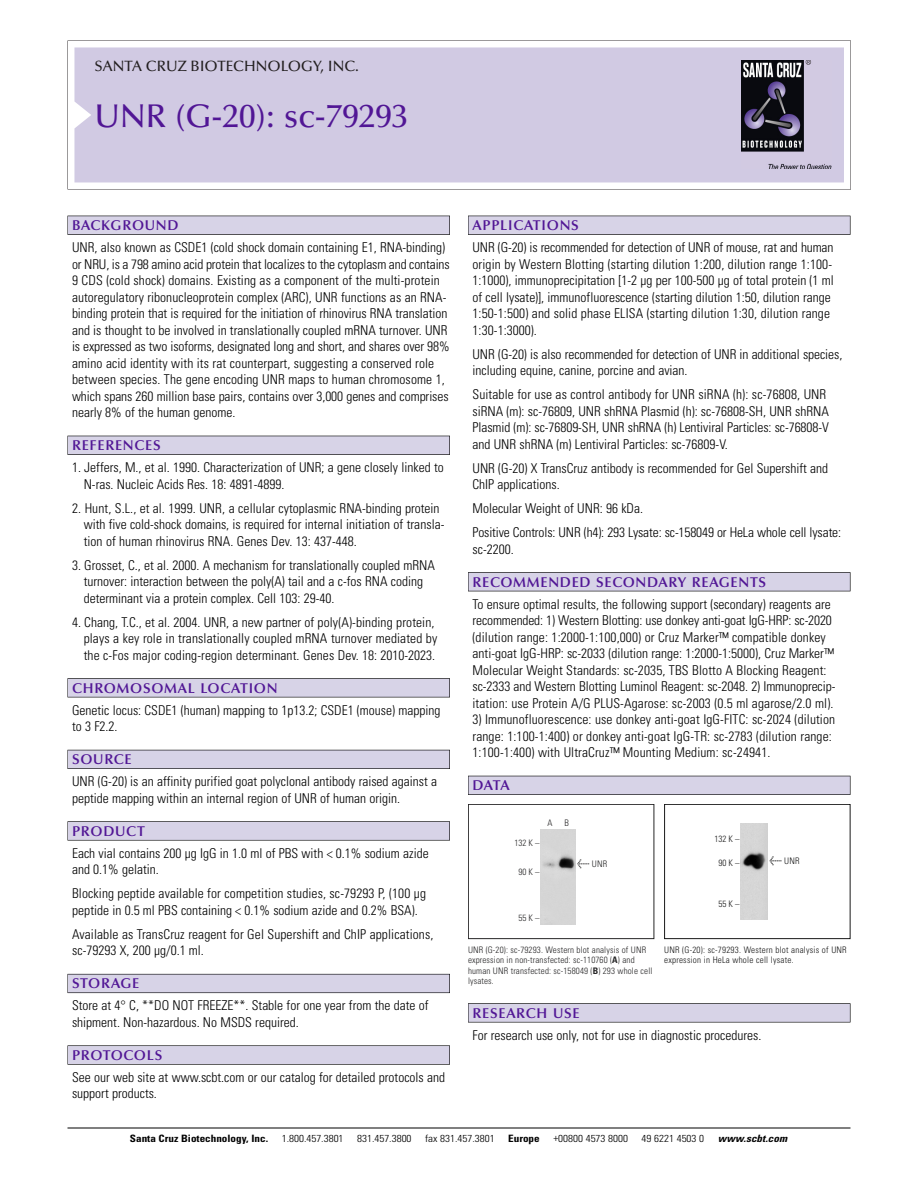
<style>
.page{position:relative;width:918px;height:1188px;background:#fff}
.page>*{position:absolute;margin:0;border:0;box-sizing:border-box;transform-origin:0 0}
.t1{font:500 33px "Optima";color:#511695}
.t2{font:500 15px "Optima";color:#231f20}
.t3{font:600 14.25px "Optima";letter-spacing:.05em;color:#511695}
.t4{font:300 condensed 13.5px/16.5px "Univers";color:#000}
.t5{font:300 condensed 10.2px "Univers";color:#000;scale:1.1 1}
.t6{font:700 condensed 10.2px "Univers";color:#000;scale:1.1 1}
.t7{font:italic 700 condensed 10.2px "Univers";letter-spacing:.005em;color:#000;scale:1.1 1}
.t8{font:9px/10.5px "Univers Condensed Light+DSDSIV";letter-spacing:.015em;color:#272627}
.t9{font:9px/10.5px "Univers Condensed Light+TNGKVK";letter-spacing:.025em;color:#191919}
.s1{font-family:"Meta Plus Book Roman+KHFCAM";font-size:10.5px}
.s2{font-family:"Meta Plus Book Roman+EWWAGH";font-size:10.5px}
.s3{font-family:"Univers Condensed Bold+FGHUDF"}
</style>
<div class="page">
<svg style="left:68px;top:40px;width:783px;height:149px"></svg>
<div style="left:74px;top:47px;width:770px;height:135px;background:#d1cae3"></div>
<img style="left:741px;top:60px;width:90px;height:108px">
<div style="left:68px;top:216px;width:382px;height:19px;background:#525155"></div>
<div style="left:68px;top:216px;width:381px;height:18px;background:#d7d3e7"></div>
<div style="left:68px;top:436px;width:382px;height:19px;background:#515055"></div>
<div style="left:68px;top:436px;width:381px;height:18px;background:#d7d3e7"></div>
<div style="left:68px;top:678px;width:382px;height:19px;background:#545357"></div>
<div style="left:68px;top:679px;width:381px;height:18px;background:#d7d3e7"></div>
<div style="left:68px;top:750px;width:382px;height:19px;background:#54535a"></div>
<div style="left:68px;top:750px;width:381px;height:18px;background:#d7d3e7"></div>
<svg style="left:68px;top:821px;width:382px;height:20px"></svg>
<div style="left:68px;top:822px;width:381px;height:18px;background:#d7d3e7"></div>
<div style="left:68px;top:974px;width:382px;height:19px;background:#66646e"></div>
<div style="left:68px;top:974px;width:381px;height:18px;background:#d7d3e7"></div>
<div style="left:68px;top:1045px;width:382px;height:20px;background:#616161"></div>
<div style="left:68px;top:1046px;width:381px;height:18px;background:#d7d3e7"></div>
<div style="left:468px;top:216px;width:382px;height:19px;background:#525155"></div>
<div style="left:468px;top:216px;width:382px;height:18px;background:#d7d3e7"></div>
<div style="left:468px;top:572px;width:382px;height:19px;background:#525155"></div>
<div style="left:468px;top:573px;width:382px;height:18px;background:#d7d3e7"></div>
<div style="left:468px;top:776px;width:382px;height:19px;background:#525158"></div>
<div style="left:468px;top:776px;width:382px;height:18px;background:#d7d3e7"></div>
<div style="left:468px;top:1003px;width:382px;height:19px;background:#575759"></div>
<div style="left:468px;top:1004px;width:382px;height:18px;background:#d7d3e7"></div>
<hr style="left:68px;top:1128px;width:782px;height:1px;background:#000">
<div style="left:468px;top:804px;width:186px;height:135px;border:1px solid #272627"></div>
<img style="left:541px;top:829px;width:34px;height:95px">
<div style="left:664px;top:804px;width:186px;height:135px;border:1px solid #191919"></div>
<img style="left:741px;top:824px;width:26px;height:95px">
<p class="t2" style="left:94px;top:61px;width:266px">SANTA CRUZ BIOTECHNOLOGY, INC.</p>
<h1 class="t1" style="left:94px;top:103px;width:315px">UNR (G-20): sc-79293</h1>
<p class="t3" style="left:72px;top:219px;width:108px">BACKGROUND</p>
<p class="t4" style="left:72px;top:240px;width:379px">UNR, also known as CSDE1 (cold shock domain containing E1, RNA-binding) or NRU, is a 798 amino acid protein that localizes to the cytoplasm and contains 9 CDS (cold shock) domains. Existing as a component of the multi-protein autoregulatory ribonucleoprotein complex (ARC), UNR functions as an RNA&shy;binding protein that is required for the initiation of rhinovirus RNA translation and is thought to be involved in translationally coupled mRNA turnover. UNR is expressed as two isoforms, designated long and short, and shares over 98% amino acid identity with its rat counterpart, suggesting a conserved role between species. The gene encoding UNR maps to human chromosome 1, which spans 260 million base pairs, contains over 3,000 genes and comprises nearly 8% of the human genome.</p>
<p class="t3" style="left:72px;top:440px;width:90px">REFERENCES</p>
<p class="t4" style="left:84px;top:460px;width:362px;text-indent:-12px">1. Jeffers, M., et al. 1990. Characterization of UNR; a gene closely linked to<br>N-ras. Nucleic Acids Res. 18: 4891-4899.</p>
<p class="t4" style="left:84px;top:501px;width:362px;text-indent:-12px">2. Hunt, S.L., et al. 1999. UNR, a cellular cytoplasmic RNA-binding protein with five cold-shock domains, is required for internal initiation of transla&shy;tion of human rhinovirus RNA. Genes Dev. 13: 437-448.</p>
<p class="t4" style="left:84px;top:558px;width:353px;text-indent:-12px">3. Grosset, C., et al. 2000. A mechanism for translationally coupled mRNA turnover: interaction between the poly(A) tail and a c-fos RNA coding determinant via a protein complex. Cell 103: 29-40.</p>
<p class="t4" style="left:84px;top:615px;width:355px;text-indent:-12px">4. Chang, T.C., et al. 2004. UNR, a new partner of poly(A)-binding protein, plays a key role in translationally coupled mRNA turnover mediated by the c-Fos major coding-region determinant. Genes Dev. 18: 2010-2023.</p>
<p class="t3" style="left:72px;top:682px;width:207px">CHROMOSOMAL LOCATION</p>
<p class="t4" style="left:72px;top:703px;width:370px">Genetic locus: CSDE1 (human) mapping to 1p13.2; CSDE1 (mouse) mapping to 3 F2.2.</p>
<p class="t3" style="left:72px;top:754px;width:61px">SOURCE</p>
<p class="t4" style="left:72px;top:774px;width:367px">UNR (G-20) is an affinity purified goat polyclonal antibody raised against a peptide mapping within an internal region of UNR of human origin.</p>
<p class="t3" style="left:72px;top:825px;width:74px">PRODUCT</p>
<p class="t4" style="left:72px;top:846px;width:358px">Each vial contains 200 µg IgG in 1.0 ml of PBS with &lt; 0.1% sodium azide and 0.1% gelatin.</p>
<p class="t4" style="left:72px;top:886px;width:356px">Blocking peptide available for competition studies, sc-79293 P, (100 µg peptide in 0.5 ml PBS containing &lt; 0.1% sodium azide and 0.2% BSA).</p>
<p class="t4" style="left:72px;top:927px;width:363px">Available as TransCruz reagent for Gel Supershift and ChIP applications, sc-79293 X, 200 µg/0.1 ml.</p>
<p class="t3" style="left:72px;top:978px;width:69px">STORAGE</p>
<p class="t4" style="left:72px;top:998px;width:358px">Store at 4° C, **DO NOT FREEZE**. Stable for one year from the date of shipment. Non-hazardous. No MSDS required.</p>
<p class="t3" style="left:72px;top:1049px;width:92px">PROTOCOLS</p>
<p class="t4" style="left:72px;top:1070px;width:375px">See our web site at www.scbt.com or our catalog for detailed protocols and support products.</p>
<p class="t3" style="left:473px;top:219px;width:108px">APPLICATIONS</p>
<p class="t4" style="left:473px;top:240px;width:363px">UNR (G-20) is recommended for detection of UNR of mouse, rat and human origin by Western Blotting (starting dilution 1:200, dilution range 1:100- 1:1000), immunoprecipitation [1-2 µg per 100-500 µg of total protein (1 ml of cell lysate)], immunofluorescence (starting dilution 1:50, dilution range 1:50-1:500) and solid phase ELISA (starting dilution 1:30, dilution range 1:30-1:3000).</p>
<p class="t4" style="left:473px;top:347px;width:371px">UNR (G-20) is also recommended for detection of UNR in additional species, including equine, canine, porcine and avian.</p>
<p class="t4" style="left:473px;top:387px;width:358px">Suitable for use as control antibody for UNR siRNA (h): sc-76808, UNR siRNA (m): sc-76809, UNR shRNA Plasmid (h): sc-76808-SH, UNR shRNA Plasmid (m): sc-76809-SH, UNR shRNA (h) Lentiviral Particles: sc-76808-V and UNR shRNA (m) Lentiviral Particles: sc-76809-V.</p>
<p class="t4" style="left:473px;top:461px;width:357px">UNR (G-20) X TransCruz antibody is recommended for Gel Supershift and<br>ChIP applications.</p>
<p class="t4" style="left:473px;top:497px;width:370px;line-height:24px">Molecular Weight of UNR: 96 kDa.<br>Positive Controls: UNR (h4): 293 Lysate: sc-158049 or HeLa whole cell lysate:</p>
<p class="t4" style="left:473px;top:542px;width:43px">sc-2200.</p>
<p class="t3" style="left:473px;top:576px;width:295px">RECOMMENDED SECONDARY REAGENTS</p>
<p class="t4" style="left:473px;top:597px;width:364px">To ensure optimal results, the following support (secondary) reagents are recommended: 1) Western Blotting: use donkey anti-goat IgG-HRP: sc-2020 (dilution range: 1:2000-1:100,000) or Cruz Marker™ compatible donkey anti-goat IgG-HRP: sc-2033 (dilution range: 1:2000-1:5000), Cruz Marker™ Molecular Weight Standards: sc-2035, TBS Blotto A Blocking Reagent: sc-2333 and Western Blotting Luminol Reagent: sc-2048. 2) Immunoprecip&shy;itation: use Protein A/G PLUS-Agarose: sc-2003 (0.5 ml agarose/2.0 ml).</p>
<p class="t4" style="left:473px;top:712px;width:364px">3) Immunofluorescence: use donkey anti-goat IgG-FITC: sc-2024 (dilution range: 1:100-1:400) or donkey anti-goat IgG-TR: sc-2783 (dilution range:<br>1:100-1:400) with UltraCruz™ Mounting Medium: sc-24941.</p>
<p class="t3" style="left:473px;top:780px;width:39px">DATA</p>
<p class="t8" style="left:547px;top:818px;width:7px">A</p>
<p class="t8" style="left:564px;top:818px;width:6px">B</p>
<p class="t8" style="left:515px;top:839px;width:26px">132 K –</p>
<p class="t8" style="left:519px;top:868px;width:22px">90K–</p>
<p class="t8" style="left:519px;top:913px;width:22px">55K–</p>
<p class="t8" style="left:577px;top:860px;width:31px"><span class="s1">&lt;</span> UNR</p>
<p class="t9" style="left:715px;top:835px;width:26px">132 K –</p>
<p class="t9" style="left:719px;top:859px;width:22px">90K–</p>
<p class="t9" style="left:719px;top:899px;width:22px">55K–</p>
<p class="t9" style="left:770px;top:857px;width:32px"><span class="s2">&lt;</span> UNR</p>
<p class="t8" style="left:468px;top:945px;width:186px">UNR (G-20): sc-79293. Western blot analysis of UNR expression in non-transfected: sc-110760 (<span class="s3">A</span>) and human UNR transfected: sc-158049 (<span class="s3">B</span>) 293 whole cell lysates.</p>
<p class="t9" style="left:664px;top:945px;width:184px">UNR (G-20): sc-79293. Western blot analysis of UNR expression in HeLa whole cell lysate.</p>
<p class="t3" style="left:473px;top:1007px;width:109px">RESEARCH USE</p>
<p class="t4" style="left:473px;top:1028px;width:290px">For research use only, not for use in diagnostic procedures.</p>
<p class="t6" style="left:130px;top:1135px;width:127px">Santa Cruz Biotechnology, Inc.</p>
<p class="t5" style="left:282px;top:1135px;width:58px">1.800.457.3801</p>
<p class="t5" style="left:357px;top:1135px;width:51px">831.457.3800</p>
<p class="t5" style="left:425px;top:1135px;width:65px">fax 831.457.3801</p>
<p class="t6" style="left:508px;top:1135px;width:30px">Europe</p>
<p class="t5" style="left:553px;top:1135px;width:69px">+00800 4573 8000</p>
<p class="t5" style="left:642px;top:1135px;width:58px">49 6221 4503 0</p>
<p class="t7" style="left:718px;top:1135px;width:64px">www.scbt.com</p>
</div>
